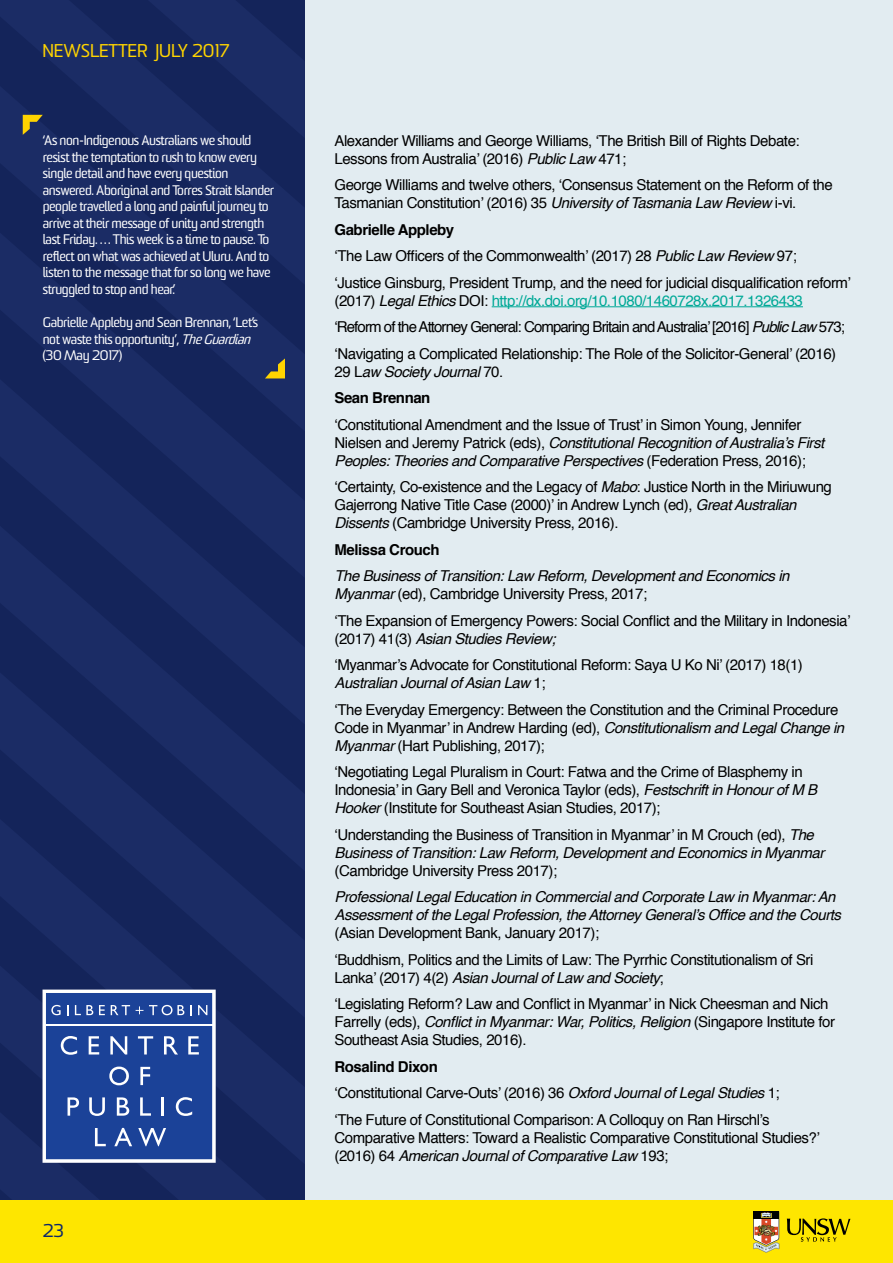
<style>
.page{position:relative;width:893px;height:1263px;background:#fff}
.page>*{position:absolute;margin:0;border:0;box-sizing:border-box;transform-origin:0 0}
.t1{font:18px "Sommet";letter-spacing:-.01em;color:#ffd400}
.t2{font:18px "Sommet";color:#0c276b}
.t3{font:15px/18px "Helvetica";letter-spacing:-.03em;color:#000}
.t4{font:italic 15px/18px "Helvetica";letter-spacing:-.03em;color:#000}
.t5{font:700 15px "Helvetica";letter-spacing:-.03em;color:#000}
.t6{font:13.5px/16.5px "Sommet";letter-spacing:-.03em;color:#fff}
.s1{font-style:italic}
.s2{font-weight:700}
.s3{color:#00a997}
.s4{font-style:normal}
.s5{font-weight:700;font-style:normal}
</style>
<div class="page">
<div style="left:305px;top:0;width:588px;height:1263px;background:#e2ecf1"></div>
<svg style="left:0;top:0;width:305px;height:1201px;background:#17285f"></svg>
<div style="left:0;top:1201px;width:893px;height:62px;background:#fee600"></div>
<svg style="left:47px;top:993px;width:165px;height:166px;background:#2d51a0"></svg>
<hr style="left:46px;top:1024px;width:167px;height:2px;background:#fff">
<div style="left:43px;top:989px;width:173px;height:174px;border:3px solid #fff"></div>
<svg style="left:753px;top:1211px;width:26px;height:41px"></svg>
<svg style="left:787px;top:1218px;width:63px;height:24px"></svg>
<hr style="left:492px;top:306px;width:311px;height:1px;background:#00a997">
<svg style="left:23px;top:115px;width:20px;height:20px"></svg>
<svg style="left:265px;top:358px;width:20px;height:20px"></svg>
<p class="t1" style="left:43px;top:39px;width:188px">NEWSLETTER JULY 2017</p>
<p class="t6" style="left:43px;top:133px;width:233px">‘As non-Indigenous Australians we should resist the temptation to rush to know every single detail and have every question answered. Aboriginal and Torres Strait Islander people travelled a long and painful journey to arrive at their message of unity and strength last Friday. … This week is a time to pause. To reflect on what was achieved at Uluru. And to listen to the message that for so long we have struggled to stop and hear.’</p>
<p class="t6" style="left:43px;top:315px;width:217px">Gabrielle Appleby and Sean Brennan, ‘Let’s not waste this opportunity’, <span class="s1">TheGuardian </span>(30 May 2017)</p>
<p class="t2" style="left:43px;top:1219px;width:23px">23</p>
<p class="t3" style="left:334px;top:132px;width:467px">Alexander Williams and George Williams, ‘The British Bill of Rights Debate:<br>Lessons from Australia’ (2016) <span class="s1">Public Law</span> 471;</p>
<p class="t3" style="left:334px;top:176px;width:500px">George Williams and twelve others, ‘Consensus Statement on the Reform of the<br>Tasmanian Constitution’ (2016) 35 <span class="s1">University of Tasmania Law Review</span> i-vi.</p>
<p class="t3" style="left:334px;top:217px;width:518px;line-height:26.5px"><span class="s2">Gabrielle Appleby<br></span>‘The Law Officers of the Commonwealth’ (2017) 28 <span class="s1">Public Law Review</span> 97;<br>‘Justice Ginsburg, President Trump, and the need for judicial disqualification reform’</p>
<p class="t3" style="left:334px;top:288px;width:512px;line-height:26.5px">(2017) <span class="s1">Legal Ethics</span> DOI: <span class="s3">http://dx.doi.org/10.1080/1460728x.2017.1326433 </span>‘Reform of the Attorney General: Comparing Britain and Australia’ [2016] <span class="s1">Public Law</span> 573; ‘Navigating a Complicated Relationship: The Role of the Solicitor-General’ (2016)</p>
<p class="t4" style="left:334px;top:358px;width:170px;line-height:26.5px"><span class="s4">29 L</span>aw Society Journal <span class="s4">70.<br></span><span class="s5">Sean Brennan</span></p>
<p class="t3" style="left:334px;top:416px;width:491px">‘Constitutional Amendment and the Issue of Trust’ in Simon Young, Jennifer<br>Nielsen and Jeremy Patrick (eds), <span class="s1">Constitutional Recognition of Australia’s First<br>Peoples: Theories and Comparative Perspectives</span> (Federation Press, 2016);</p>
<p class="t3" style="left:334px;top:478px;width:499px">‘Certainty, Co-existence and the Legacy of <span class="s1">Mabo</span>: Justice North in the Miriuwung<br>Gajerrong Native Title Case (2000)’ in Andrew Lynch (ed), <span class="s1">Great Australian<br>Dissents</span> (Cambridge University Press, 2016).</p>
<p class="t5" style="left:334px;top:537px;width:107px">Melissa Crouch</p>
<p class="t4" style="left:334px;top:567px;width:457px">The Business of Transition: Law Reform, Development and Economics in<br>Myanmar <span class="s4">(ed), Cambridge University Press, 2017;</span></p>
<p class="t3" style="left:334px;top:612px;width:517px">‘The Expansion of Emergency Powers: Social Conflict and the Military in Indonesia’ (2017) 41(3) <span class="s1">Asian Studies Review;</span></p>
<p class="t3" style="left:334px;top:656px;width:470px">‘Myanmar’s Advocate for Constitutional Reform: Saya U Ko Ni’ (2017) 18(1)<br><span class="s1">Australian Journal of Asian Law</span> 1;</p>
<p class="t3" style="left:334px;top:701px;width:511px">‘The Everyday Emergency: Between the Constitution and the Criminal Procedure<br>Code in Myanmar’ in Andrew Harding (ed), <span class="s1">Constitutionalism and Legal Change in<br>Myanmar</span> (Hart Publishing, 2017);</p>
<p class="t3" style="left:334px;top:763px;width:484px">‘Negotiating Legal Pluralism in Court: Fatwa and the Crime of Blasphemy in<br>Indonesia’ in Gary Bell and Veronica Taylor (eds), <span class="s1">Festschrift in Honour of M B<br>Hooker</span> (Institute for Southeast Asian Studies, 2017);</p>
<p class="t4" style="left:334px;top:826px;width:491px"><span class="s4">‘Understanding the Business of Transition in Myanmar’ in M Crouch (ed),</span> The<br>Business of Transition: Law Reform, Development and Economics in Myanmar</p>
<p class="t3" style="left:334px;top:862px;width:224px">(Cambridge University Press 2017);</p>
<p class="t4" style="left:334px;top:888px;width:508px">Professional Legal Education in Commercial and Corporate Law in Myanmar: An<br>Assessment of the Legal Profession, the Attorney General’s Office and the Courts</p>
<p class="t3" style="left:334px;top:920px;width:480px;line-height:26.5px">(Asian Development Bank, January 2017);<br>‘Buddhism, Politics and the Limits of Law: The Pyrrhic Constitutionalism of Sri</p>
<p class="t3" style="left:334px;top:965px;width:495px;line-height:26.5px">Lanka’ (2017) 4(2) <span class="s1">Asian Journal of Law and Society</span>;<br>‘Legislating Reform? Law and Conflict in Myanmar’ in Nick Cheesman and Nich</p>
<p class="t3" style="left:334px;top:1013px;width:502px">Farrelly (eds), <span class="s1">Conflict in Myanmar: War, Politics, Religion</span> (Singapore Institute for<br>Southeast Asia Studies, 2016).</p>
<p class="t3" style="left:334px;top:1054px;width:447px;line-height:26.5px"><span class="s2">Rosalind Dixon<br></span>‘Constitutional Carve-Outs’ (2016) 36 <span class="s1">Oxford Journal of Legal Studies</span> 1; ‘The Future of Constitutional Comparison: A Colloquy on Ran Hirschl’s</p>
<p class="t3" style="left:334px;top:1129px;width:487px">Comparative Matters: Toward a Realistic Comparative Constitutional Studies?’ (2016) 64 <span class="s1">American Journal of Comparative Law</span> 193;</p>
</div>
